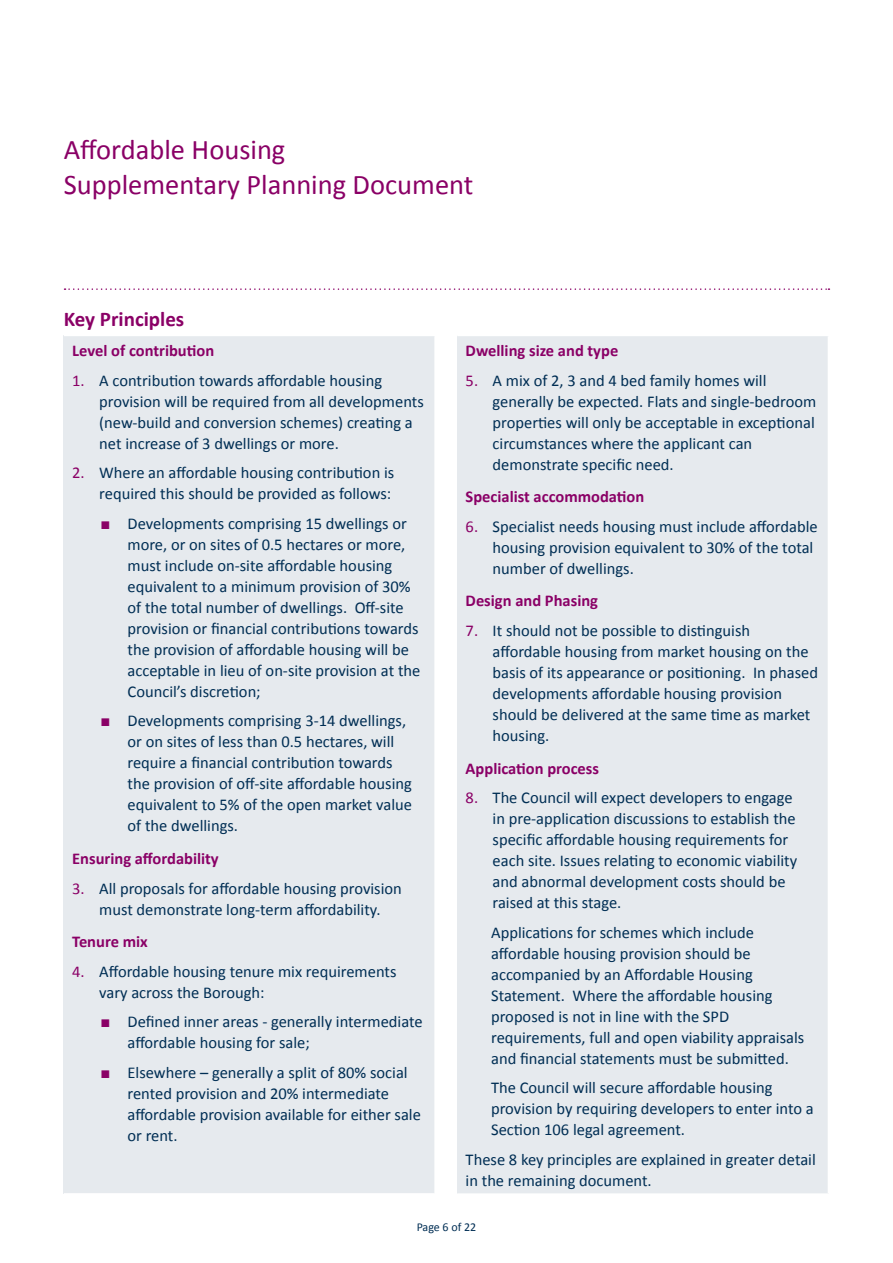
<style>
.page{position:relative;width:893px;height:1263px;background:#fff}
.page>*{position:absolute;margin:0;border:0;box-sizing:border-box;transform-origin:0 0}
.t1{font:28.5px/34.2px "Calibri";color:#8a0066}
.t2{font:700 21px "Calibri";color:#8a0066}
.t3{font:16.5px/21px "Calibri";color:#002e54}
.t4{font:700 16.5px "Calibri";color:#8a0066}
.t5{font:12px "Calibri";color:#002e54}
.s1{color:#8a0066}
.s2{font-family:"Arial";color:#8a0066}
</style>
<div class="page">
<svg style="left:65px;top:288px;width:764px;height:2px"></svg>
<div style="left:457px;top:335px;width:371px;height:859px;background:#e6eaee"></div>
<hr style="left:457px;top:335px;width:372px;height:1px;background:#fff">
<hr style="left:457px;top:1193px;width:372px;height:2px;background:#fff">
<div style="left:64px;top:335px;width:371px;height:859px;background:#e6eaee"></div>
<hr style="left:64px;top:335px;width:372px;height:1px;background:#fff">
<hr style="left:434px;top:336px;width:2px;height:857px;background:#fff">
<hr style="left:64px;top:1193px;width:372px;height:2px;background:#fff">
<h1 class="t1" style="left:64px;top:132px;width:411px">Affordable Housing<br>Supplementary Planning Document</h1>
<p class="t2" style="left:64px;top:306px;width:122px">Key Principles</p>
<p class="t4" style="left:72px;top:341px;width:143px">Level of contribution</p>
<p class="t3" style="left:99px;top:369px;width:326px;text-indent:-27px"><span class="s1">1.</span> A contribution towards affordable housing provision will be required from all developments (new-build and conversion schemes) creating a net increase of 3 dwellings or more.</p>
<p class="t3" style="left:72px;top:462px;width:323px;text-align:right"><span class="s1">2.</span> Where an affordable housing contribution is required this should be provided as follows:</p>
<p class="t3" style="left:128px;top:512px;width:294px;text-indent:-27px"><span class="s2">■</span> Developments comprising 15 dwellings or more, or on sites of 0.5 hectares or more, must include on-site affordable housing equivalent to a minimum provision of 30% of the total number of dwellings. Off-site provision or financial contributions towards the provision of affordable housing will be acceptable in lieu of on-site provision at the Council’s discretion;</p>
<p class="t3" style="left:128px;top:710px;width:286px;text-indent:-27px"><span class="s2">■</span> Developments comprising 3-14 dwellings, or on sites of less than 0.5 hectares, will require a financial contribution towards the provision of off-site affordable housing equivalent to 5% of the open market value of the dwellings.</p>
<p class="t4" style="left:72px;top:848px;width:148px">Ensuring affordability</p>
<p class="t3" style="left:72px;top:877px;width:331px;text-align:center"><span class="s1">3.</span> All proposals for affordable housing provision must demonstrate long-term affordability.</p>
<p class="t4" style="left:72px;top:931px;width:77px">Tenure mix</p>
<p class="t3" style="left:99px;top:960px;width:299px;text-indent:-27px"><span class="s1">4.</span> Affordable housing tenure mix requirements vary across the Borough:</p>
<p class="t3" style="left:128px;top:1010px;width:297px;text-indent:-27px"><span class="s2">■</span> Defined inner areas - generally intermediate affordable housing for sale;</p>
<p class="t3" style="left:128px;top:1061px;width:295px;text-indent:-27px"><span class="s2">■</span> Elsewhere – generally a split of 80% social rented provision and 20% intermediate affordable provision available for either sale or rent.</p>
<p class="t4" style="left:466px;top:341px;width:154px">Dwelling size and type</p>
<p class="t3" style="left:493px;top:369px;width:325px;text-indent:-27px"><span class="s1">5.</span> A mix of 2, 3 and 4 bed family homes will generally be expected. Flats and single-bedroom properties will only be acceptable in exceptional circumstances where the applicant can demonstrate specific need.</p>
<p class="t4" style="left:466px;top:487px;width:180px">Specialist accommodation</p>
<p class="t3" style="left:493px;top:515px;width:327px;text-indent:-27px"><span class="s1">6.</span> Specialist needs housing must include affordable housing provision equivalent to 30% of the total number of dwellings.</p>
<p class="t4" style="left:466px;top:591px;width:134px">Design and Phasing</p>
<p class="t3" style="left:493px;top:619px;width:327px;text-indent:-27px"><span class="s1">7.</span> It should not be possible to distinguish affordable housing from market housing on the basis of its appearance or positioning. In phased developments affordable housing provision should be delivered at the same time as market housing.</p>
<p class="t4" style="left:466px;top:758px;width:135px">Application process</p>
<p class="t3" style="left:493px;top:786px;width:306px;text-indent:-27px"><span class="s1">8.</span> The Council will expect developers to engage in pre-application discussions to establish the specific affordable housing requirements for each site. Issues relating to economic viability and abnormal development costs should be raised at this stage.</p>
<p class="t3" style="left:491px;top:921px;width:315px">Applications for schemes which include affordable housing provision should be accompanied by an Affordable Housing Statement. Where the affordable housing proposed is not in line with the SPD requirements, full and open viability appraisals and financial statements must be submitted.</p>
<p class="t3" style="left:491px;top:1076px;width:324px">The Council will secure affordable housing provision by requiring developers to enter into a<br>Section 106 legal agreement.</p>
<p class="t3" style="left:466px;top:1148px;width:352px">These 8 key principles are explained in greater detail in the remaining document.</p>
<p class="t5" style="left:417px;top:1219px;width:61px">Page 6 of 22</p>
</div>
